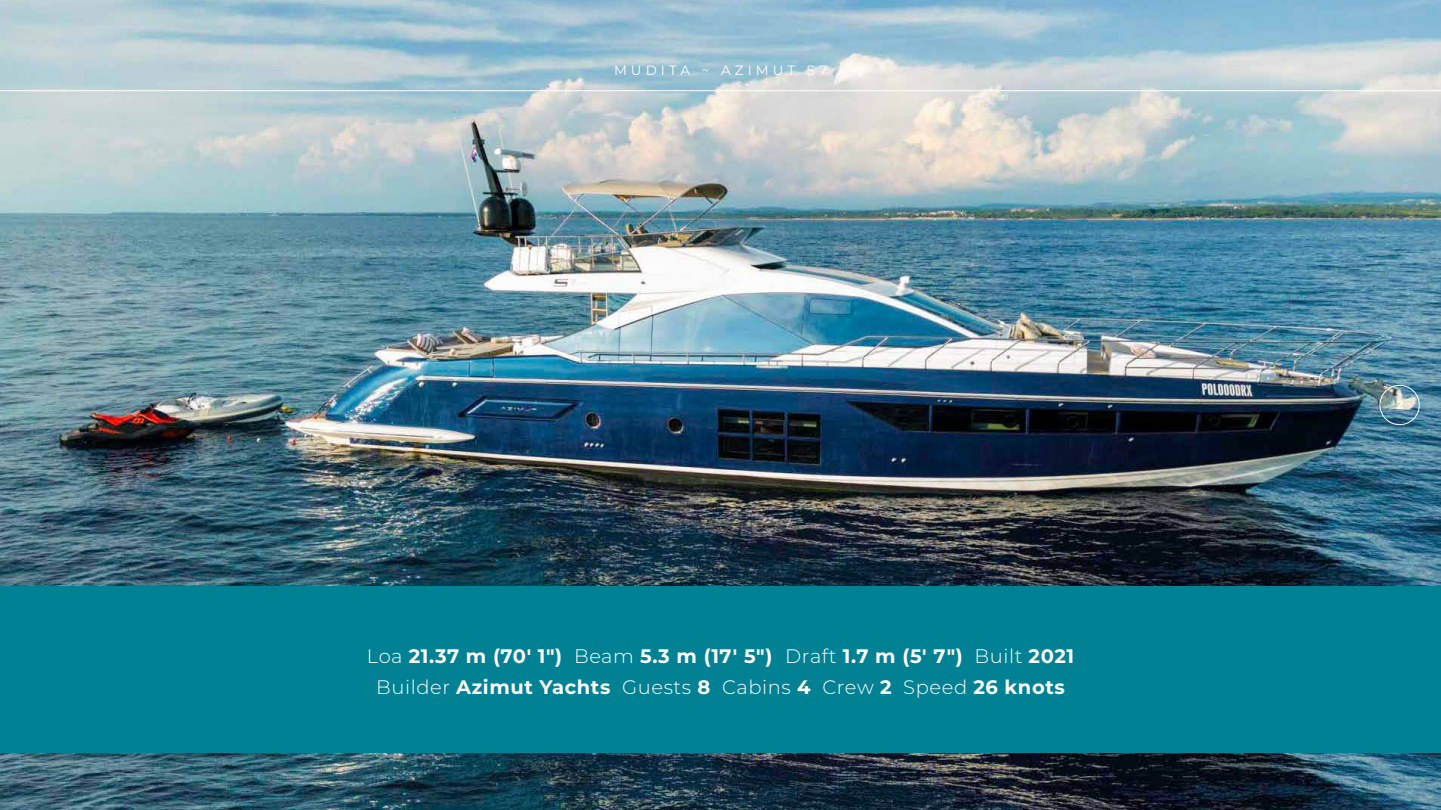
<style>
.page{position:relative;width:1441px;height:810px;background:#fff}
.page>*{position:absolute;margin:0;border:0;box-sizing:border-box;transform-origin:0 0}
.t1{font:700 19.5px/31.2px "Montserrat";letter-spacing:.03em;color:#fff;text-align:center}
.t2{font:13.5px "Montserrat";letter-spacing:.3em;color:#fff}
.t3{font:700 12px "Montserrat";color:#fff}
.s1{font-weight:300}
</style>
<div class="page">
<img style="left:0;top:0;width:1440px;height:586px">
<img style="left:0;top:753px;width:1440px;height:57px">
<div style="left:0;top:586px;width:1440px;height:167px;background:#008294"></div>
<hr style="left:0;top:90px;width:1440px;height:1px;background:#fff">
<div style="left:1379px;top:385px;width:40px;height:40px;border:1px solid #fff;border-radius:50%"></div>
<p class="t2" style="left:614px;top:61px;width:214px">MUDITA ~ AZIMUT S7</p>
<p class="t1" style="left:367px;top:639px;width:708px"><span class="s1">Loa</span> 21.37 m (70' 1") <span class="s1">Beam</span> 5.3 m (17' 5") <span class="s1">Draft</span> 1.7 m (5' 7") <span class="s1">Built</span> 2021<br><span class="s1">Builder</span> Azimut Yachts <span class="s1">Guests</span> 8 <span class="s1">Cabins</span> 4 <span class="s1">Crew</span> 2 <span class="s1">Speed</span> 26 knots</p>
<p class="t3" style="left:1396px;top:396px;width:9px">2</p>
</div>
